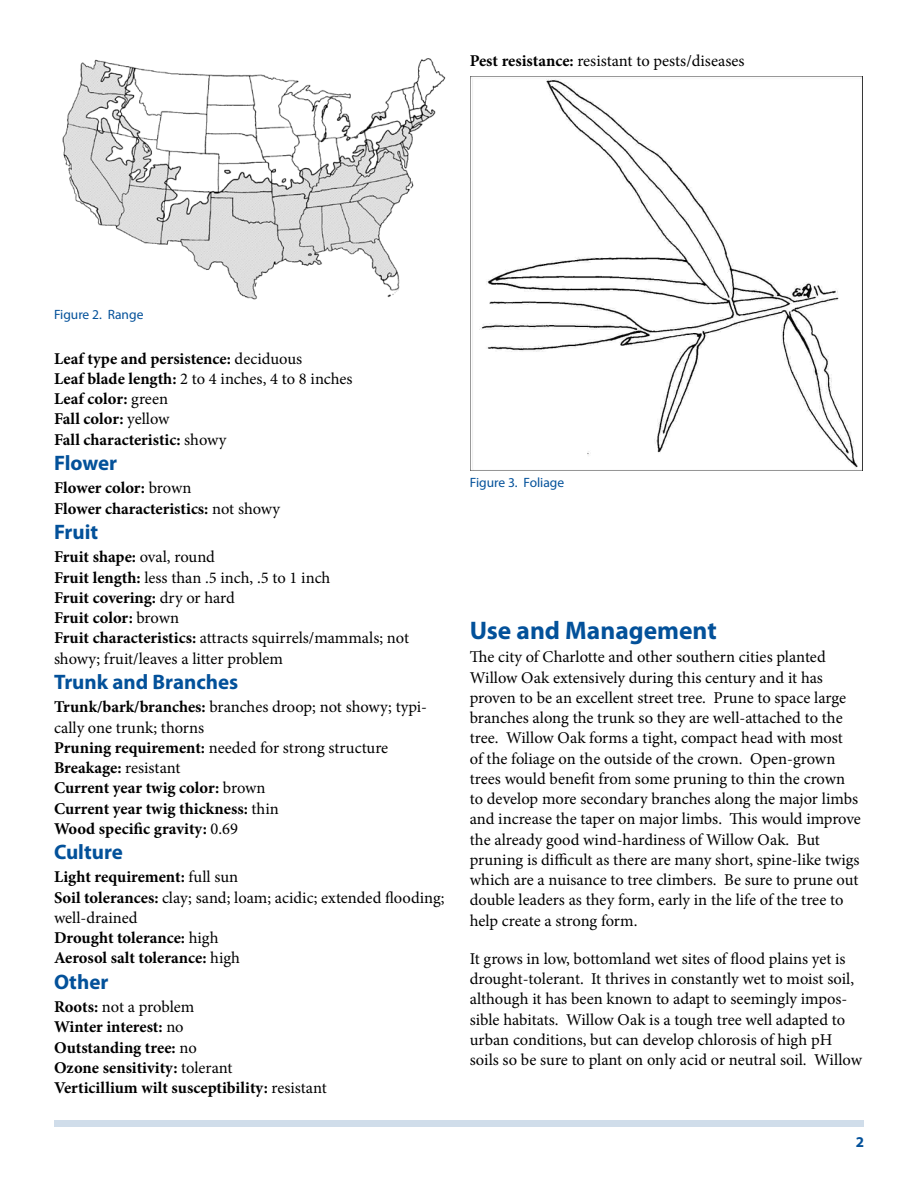
<style>
.page{position:relative;width:918px;height:1188px;background:#fff}
.page>*{position:absolute;margin:0;border:0;box-sizing:border-box;transform-origin:0 0}
.t1{font:700 25.5px "Myriad Pro";color:#03519a}
.t2{font:700 21px "Myriad Pro";color:#03519a}
.t3{font:16.5px/20.2px "Minion Pro";letter-spacing:-.005em;color:#000}
.t4{font:700 16.5px/20.2px "Minion Pro";color:#000}
.t5{font:700 15px "Myriad Pro";color:#03519a}
.t6{font:13.5px "Myriad Pro";color:#03519a}
.s1{font-weight:700}
.s2{font-weight:400}
</style>
<div class="page">
<div style="left:54px;top:1120px;width:810px;height:7px;background:#d0ddea"></div>
<img style="left:62px;top:58px;width:384px;height:242px">
<img style="left:471px;top:77px;width:392px;height:394px">
<p class="t3" style="left:470px;top:51px;width:276px"><span class="s1">Pest resistance:</span> resistant to pests/diseases</p>
<p class="t6" style="left:54px;top:306px;width:91px">Figure 2. Range</p>
<p class="t4" style="left:54px;top:348px;width:300px">Leaf type and persistence: <span class="s2">deciduous<br></span>Leaf blade length: <span class="s2">2 to 4 inches, 4 to 8 inches<br></span>Leaf color: <span class="s2">green<br></span>Fall color: <span class="s2">yellow<br></span>Fall characteristic: <span class="s2">showy</span></p>
<p class="t2" style="left:54px;top:449px;width:65px">Flower</p>
<p class="t4" style="left:54px;top:478px;width:228px">Flower color: <span class="s2">brown<br></span>Flower characteristics: <span class="s2">not showy</span></p>
<p class="t2" style="left:54px;top:518px;width:46px">Fruit</p>
<p class="t3" style="left:54px;top:547px;width:357px"><span class="s1">Fruit shape:</span> oval, round<br><span class="s1">Fruit length:</span> less than .5 inch, .5 to 1 inch<br><span class="s1">Fruit covering:</span> dry or hard<br><span class="s1">Fruit color:</span> brown<br><span class="s1">Fruit characteristics:</span> attracts squirrels/mammals; not showy; fruit/leaves a litter problem</p>
<p class="t2" style="left:54px;top:668px;width:186px">Trunk and Branches</p>
<p class="t4" style="left:54px;top:697px;width:375px">Trunk/bark/branches: <span class="s2">branches droop; not showy; typi&shy;cally one trunk; thorns<br></span>Pruning requirement: <span class="s2">needed for strong structure </span>Breakage: <span class="s2">resistant<br></span>Current year twig color: <span class="s2">brown<br></span>Current year twig thickness: <span class="s2">thin<br></span>Wood specific gravity: <span class="s2">0.69</span></p>
<p class="t2" style="left:54px;top:838px;width:70px">Culture</p>
<p class="t4" style="left:54px;top:867px;width:392px">Light requirement: <span class="s2">full sun<br></span>Soil tolerances: <span class="s2">clay; sand; loam; acidic; extended flooding; well-drained<br></span>Drought tolerance: <span class="s2">high<br></span>Aerosol salt tolerance: <span class="s2">high</span></p>
<p class="t2" style="left:54px;top:968px;width:56px">Other</p>
<p class="t4" style="left:54px;top:997px;width:274px">Roots: <span class="s2">not a problem<br></span>Winter interest: <span class="s2">no<br></span>Outstanding tree: <span class="s2">no<br></span>Ozone sensitivity: <span class="s2">tolerant<br></span>Verticillium wilt susceptibility: <span class="s2">resistant</span></p>
<p class="t6" style="left:470px;top:474px;width:96px">Figure 3. Foliage</p>
<p class="t1" style="left:470px;top:614px;width:248px">Use and Management</p>
<p class="t3" style="left:470px;top:647px;width:393px">The city of Charlotte and other southern cities planted Willow Oak extensively during this century and it has proven to be an excellent street tree. Prune to space large branches along the trunk so they are well-attached to the tree. Willow Oak forms a tight, compact head with most<br>of the foliage on the outside of the crown. Open-grown trees would benefit from some pruning to thin the crown to develop more secondary branches along the major limbs and increase the taper on major limbs. This would improve the already good wind-hardiness of Willow Oak. But pruning is difficult as there are many short, spine-like twigs which are a nuisance to tree climbers. Be sure to prune out double leaders as they form, early in the life of the tree to help create a strong form.</p>
<p class="t3" style="left:470px;top:948px;width:394px">It grows in low, bottomland wet sites of flood plains yet is drought-tolerant. It thrives in constantly wet to moist soil, although it has been known to adapt to seemingly impos&shy;sible habitats. Willow Oak is a tough tree well adapted to urban conditions, but can develop chlorosis of high pH soils so be sure to plant on only acid or neutral soil. Willow</p>
<p class="t5" style="left:856px;top:1133px;width:10px">2</p>
</div>
